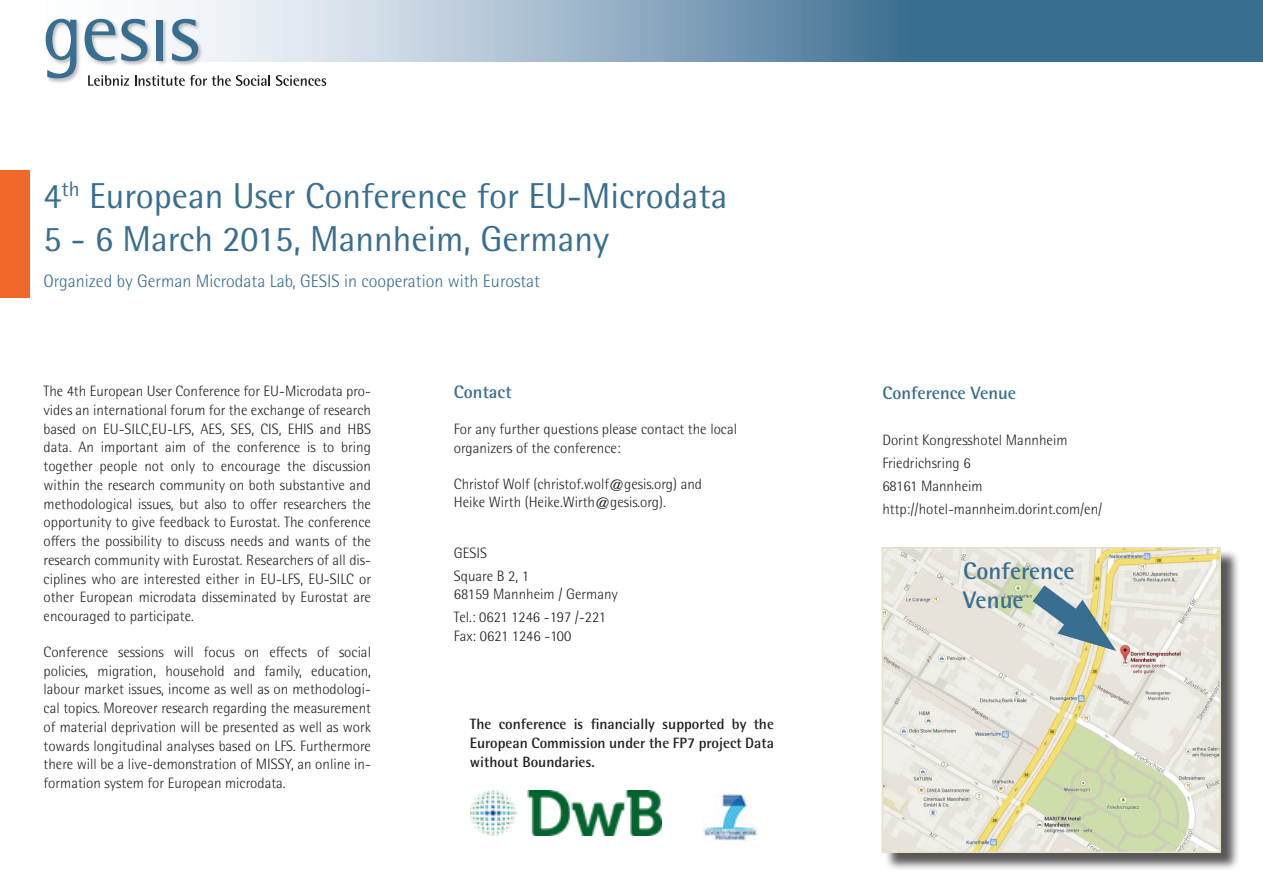
<style>
.page{position:relative;width:1263px;height:893px;background:#fff}
.page>*{position:absolute;margin:0;border:0;box-sizing:border-box;transform-origin:0 0}
.t1{font:36px "Rotis Semi Sans Pro";color:#386e8f}
.Zwischenhead{font:700 24px/28.8px "Rotis Semi Sans Pro";color:#386e8f}
.t2{font:300 18px "Rotis Semi Sans Pro";color:#386e8f}
.Fließtext{font:700 18px "Rotis Semi Sans Pro";color:#386e8f}
.Zwischenhead-2{font:700 18px "Rotis Semi Sans Pro";color:#386e8f}
.Zwischenhead-3{font:300 15px/18.8px "Rotis Semi Sans Pro";color:#231f20;text-align:justify}
.Fließtext-2{font:300 15px/18.8px "Rotis Semi Sans Pro";color:#231f20}
.Fließtext-3{font:700 15px/18.8px "Rotis Semi Sans Pro";color:#231f20;text-align:justify}
</style>
<div class="page">
<svg style="left:171px;top:0;width:1092px;height:62px;background:#7e9fb7"></svg>
<div style="left:0;top:170px;width:30px;height:128px;background:#f2682a"></div>
<img style="left:45px;top:16px;width:160px;height:69px">
<svg style="left:85px;top:19px;width:30px;height:42px"></svg>
<svg style="left:121px;top:19px;width:26px;height:42px"></svg>
<div style="left:156px;top:20px;width:7px;height:40px;background:#386e8f"></div>
<svg style="left:172px;top:19px;width:26px;height:42px"></svg>
<svg style="left:46px;top:19px;width:30px;height:59px"></svg>
<svg style="left:88px;top:75px;width:41px;height:11px"></svg>
<svg style="left:135px;top:75px;width:135px;height:11px"></svg>
<svg style="left:276px;top:75px;width:50px;height:11px"></svg>
<div style="left:884px;top:549px;width:356px;height:322px;background:#231f20;opacity:.75"></div>
<img style="left:885px;top:550px;width:333px;height:300px">
<div style="left:882px;top:547px;width:339px;height:306px;border:2px solid #e6dfc7"></div>
<svg style="left:1011px;top:566px;width:105px;height:92px;background:#c2cbbd"></svg>
<img style="left:471px;top:791px;width:190px;height:45px">
<img style="left:702px;top:794px;width:55px;height:47px">
<p class="t1" style="left:44px;top:175px;width:685px">4<sup>th</sup> European User Conference for EU-Microdata</p>
<p class="t1" style="left:44px;top:218px;width:567px">5 - 6 March 2015, Mannheim, Germany</p>
<p class="t2" style="left:44px;top:271px;width:498px">Organized by German Microdata Lab, GESIS in cooperation with Eurostat</p>
<p class="Zwischenhead-3" style="left:44px;top:382px;width:329px">The 4th European User Conference for EU-Microdata pro&shy;vides an international forum for the exchange of research based on EU-SILC,EU-LFS, AES, SES, CIS, EHIS and HBS data. An important aim of the conference is to bring together people not only to encourage the discussion within the research community on both substantive and methodological issues, but also to offer researchers the opportunity to give feedback to Eurostat. The conference offers the possibility to discuss needs and wants of the research community with Eurostat. Researchers of all dis&shy;ciplines who are interested either in EU-LFS, EU-SILC or other European microdata disseminated by Eurostat are encouraged to participate.</p>
<p class="Zwischenhead-3" style="left:44px;top:643px;width:329px">Conference sessions will focus on effects of social policies, migration, household and family, education, labour market issues, income as well as on methodologi&shy;cal topics. Moreover research regarding the measurement of material deprivation will be presented as well as work towards longitudinal analyses based on LFS. Furthermore there will be a live-demonstration of MISSY, an online in&shy;formation system for European microdata.</p>
<p class="Zwischenhead-2" style="left:454px;top:381px;width:59px">Contact</p>
<p class="Zwischenhead-3" style="left:454px;top:420px;width:285px">For any further questions please contact the local organizers of the conference:</p>
<p class="Zwischenhead-3" style="left:454px;top:474px;width:250px">Christof Wolf (christof.wolf@gesis.org) and<br>Heike Wirth (Heike.Wirth@gesis.org).</p>
<p class="Fließtext-2" style="left:454px;top:543px;width:35px">GESIS</p>
<p class="Fließtext-2" style="left:454px;top:566px;width:165px">Square B 2, 1<br>68159 Mannheim / Germany</p>
<p class="Fließtext-2" style="left:454px;top:608px;width:154px">Tel.: 0621 1246 -197 /-221<br>Fax: 0621 1246 -100</p>
<p class="Fließtext-3" style="left:470px;top:715px;width:306px">The conference is financially supported by the European Commission under the FP7 project Data without Boundaries.</p>
<p class="Fließtext" style="left:882px;top:381px;width:135px">Conference Venue</p>
<p class="Fließtext-2" style="left:882px;top:430px;width:187px">Dorint Kongresshotel Mannheim</p>
<p class="Fließtext-2" style="left:882px;top:453px;width:90px">Friedrichsring 6</p>
<p class="Fließtext-2" style="left:882px;top:476px;width:102px">68161 Mannheim</p>
<p class="Fließtext-2" style="left:882px;top:499px;width:222px">http://hotel-mannheim.dorint.com/en/</p>
<p class="Zwischenhead" style="left:963px;top:557px;width:113px">Conference<br>Venue</p>
</div>
